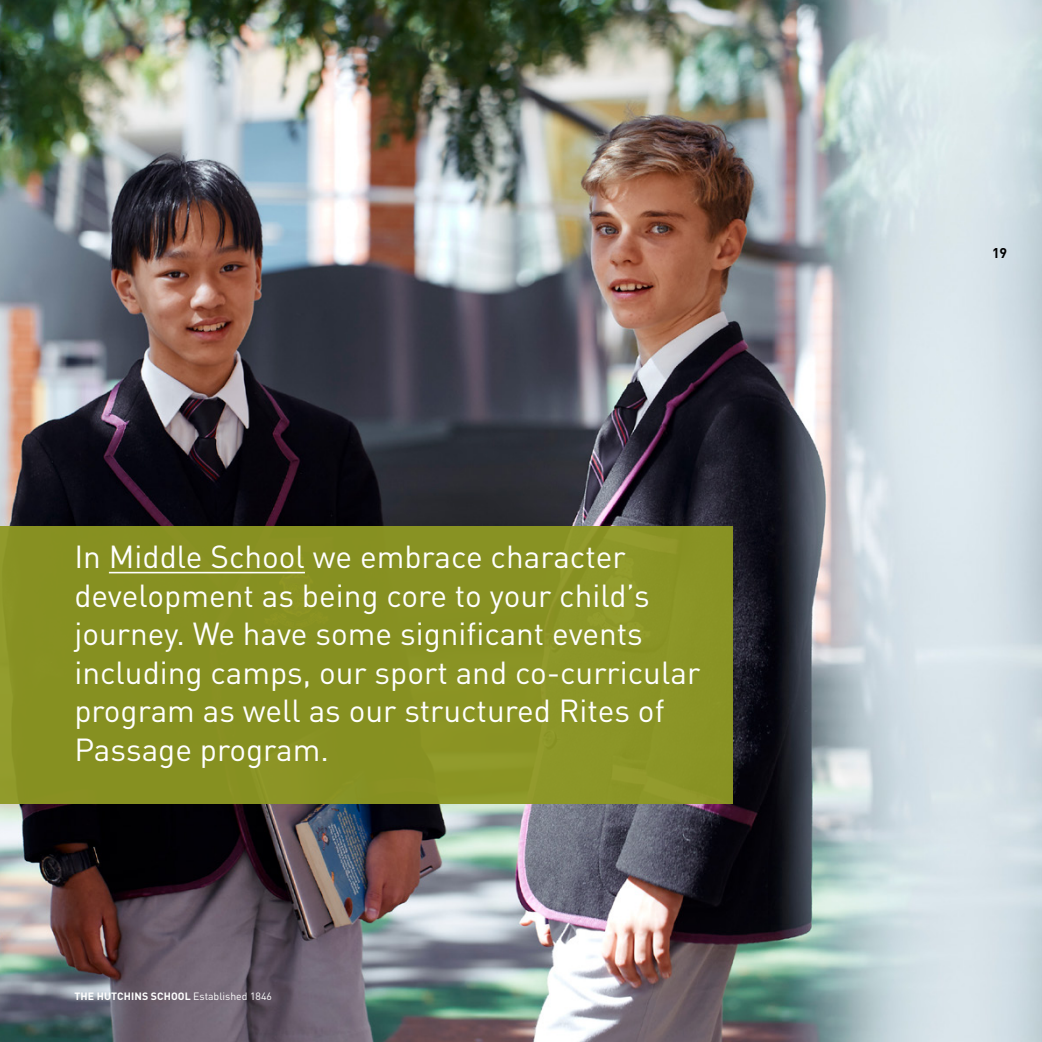
<style>
.page{position:relative;width:1042px;height:1042px;background:#fff}
.page>*{position:absolute;margin:0;border:0;box-sizing:border-box;transform-origin:0 0}
.t1{font:31.5px/38.5px "DIN Pro";color:#fff}
.t2{font:700 14px "DIN Pro";color:#000}
.t3{font:700 10.5px "DIN Pro";letter-spacing:.01em;color:#fff}
.s1{font-weight:400}
</style>
<div class="page">
<img style="left:0;top:0;width:1042px;height:1042px">
<div style="left:0;top:526px;width:733px;height:278px;background:#879122"></div>
<hr style="left:109px;top:572px;width:196px;height:1px;background:#fff">
<p class="t1" style="left:74px;top:535px;width:627px">In Middle School we embrace character development as being core to your child’s journey. We have some significant events including camps, our sport and co-curricular program as well as our structured Rites of Passage program.</p>
<p class="t3" style="left:74px;top:988px;width:199px">THE HUTCHINS SCHOOL <span class="s1">Established 1846</span></p>
<p class="t2" style="left:992px;top:242px;width:17px">19</p>
</div>
